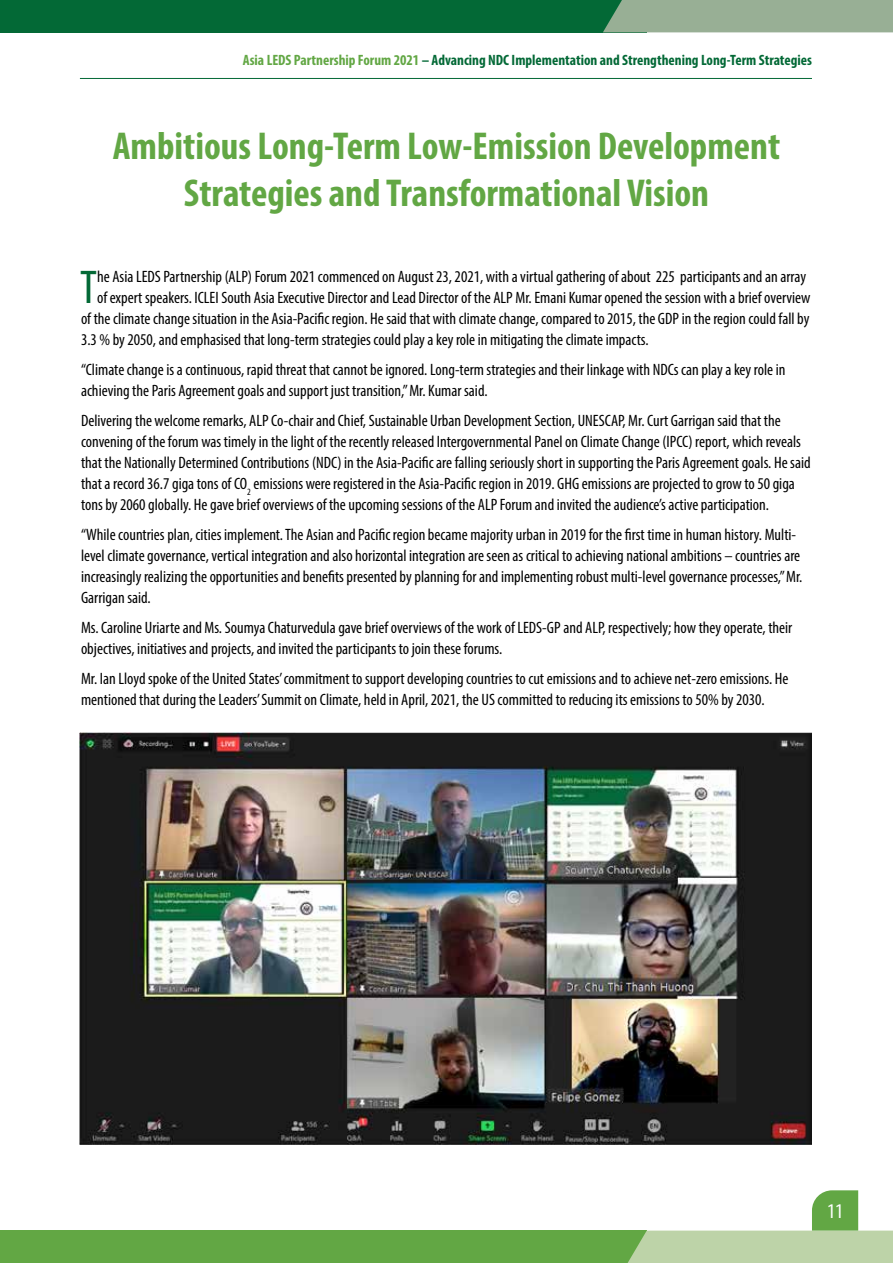
<style>
.page{position:relative;width:893px;height:1263px;background:#fff}
.page>*{position:absolute;margin:0;border:0;box-sizing:border-box;transform-origin:0 0}
.t1{font:condensed 47.7px "Myriad Pro";color:#036936}
.t2{font:700 condensed 39px/46.8px "Myriad Pro";color:#62a744;text-align:center}
.t3{font:condensed 21px "Myriad Pro";color:#fff}
.t4{font:condensed 16.5px/21px "Myriad Pro";color:#000}
.t5{font:700 condensed 15px "Myriad Pro";color:#036936}
.s1{color:#62a744}
</style>
<div class="page">
<div style="left:0;top:1230px;width:647px;height:33px;background:#62a744"></div>
<div style="left:0;top:0;width:647px;height:32px;background:#036936"></div>
<div style="left:603px;top:0;width:290px;height:32px;background:#98af95"></div>
<svg style="left:627px;top:1190px;width:266px;height:73px"></svg>
<hr style="left:80px;top:78px;width:732px;height:1px;background:#036936">
<img style="left:80px;top:732px;width:732px;height:412px">
<p class="t5" style="left:243px;top:51px;width:571px"><span class="s1">Asia LEDS Partnership Forum 2021</span> – Advancing NDC Implementation and Strengthening Long-Term Strategies</p>
<h2 class="t2" style="left:113px;top:122px;width:669px">Ambitious Long-Term Low-Emission Development<br>Strategies and Transformational Vision</h2>
<h1 class="t1" style="left:80px;top:259px;width:18px">T</h1>
<p class="t4" style="left:97px;top:266px;width:710px">he Asia LEDS Partnership (ALP) Forum 2021 commenced on August 23, 2021, with a virtual gathering of about 225 participants and an array</p>
<p class="t4" style="left:97px;top:287px;width:715px">of expert speakers. ICLEI South Asia Executive Director and Lead Director of the ALP Mr. Emani Kumar opened the session with a brief overview</p>
<p class="t4" style="left:81px;top:308px;width:730px">of the climate change situation in the Asia-Pacific region. He said that with climate change, compared to 2015, the GDP in the region could fall by</p>
<p class="t4" style="left:81px;top:329px;width:569px">3.3 % by 2050, and emphasised that long-term strategies could play a key role in mitigating the climate impacts.</p>
<p class="t4" style="left:81px;top:359px;width:706px">“Climate change is a continuous, rapid threat that cannot be ignored. Long-term strategies and their linkage with NDCs can play a key role in achieving the Paris Agreement goals and support just transition,” Mr. Kumar said.</p>
<p class="t4" style="left:81px;top:410px;width:731px">Delivering the welcome remarks, ALP Co-chair and Chief, Sustainable Urban Development Section, UNESCAP, Mr. Curt Garrigan said that the convening of the forum was timely in the light of the recently released Intergovernmental Panel on Climate Change (IPCC) report, which reveals that the Nationally Determined Contributions (NDC) in the Asia-Pacific are falling seriously short in supporting the Paris Agreement goals. He said that a record 36.7 giga tons of CO<sub>2</sub> emissions were registered in the Asia-Pacific region in 2019. GHG emissions are projected to grow to 50 giga tons by 2060 globally. He gave brief overviews of the upcoming sessions of the ALP Forum and invited the audience’s active participation.</p>
<p class="t4" style="left:81px;top:524px;width:723px">“While countries plan, cities implement. The Asian and Pacific region became majority urban in 2019 for the first time in human history. Multi&shy;level climate governance, vertical integration and also horizontal integration are seen as critical to achieving national ambitions – countries are increasingly realizing the opportunities and benefits presented by planning for and implementing robust multi-level governance processes,” Mr.<br>Garrigan said.</p>
<p class="t4" style="left:81px;top:617px;width:713px">Ms. Caroline Uriarte and Ms. Soumya Chaturvedula gave brief overviews of the work of LEDS-GP and ALP, respectively; how they operate, their objectives, initiatives and projects, and invited the participants to join these forums.</p>
<p class="t4" style="left:81px;top:668px;width:709px">Mr. Ian Lloyd spoke of the United States’ commitment to support developing countries to cut emissions and to achieve net-zero emissions. He mentioned that during the Leaders’ Summit on Climate, held in April, 2021, the US committed to reducing its emissions to 50% by 2030.</p>
<p class="t3" style="left:827px;top:1198px;width:18px">11</p>
</div>
